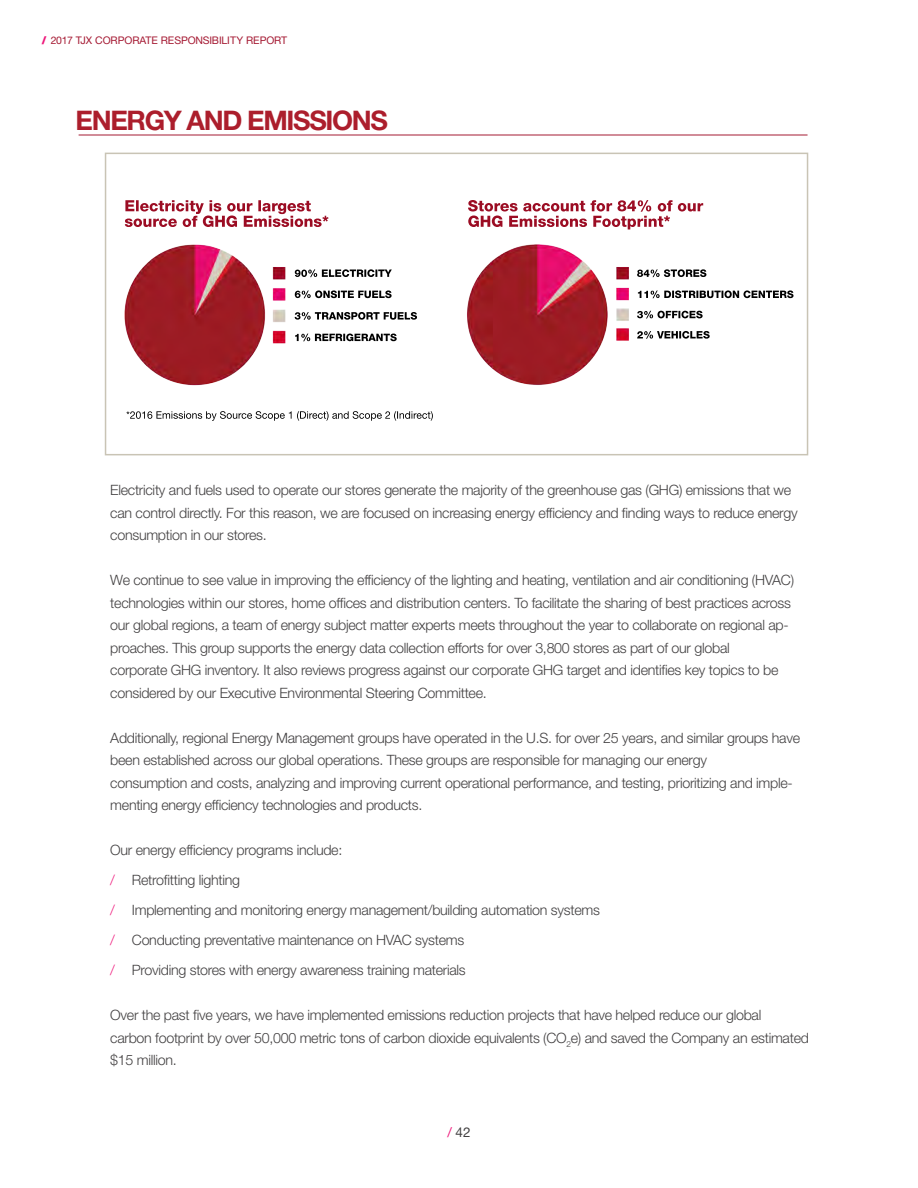
<style>
.page{position:relative;width:918px;height:1188px;background:#fff}
.page>*{position:absolute;margin:0;border:0;box-sizing:border-box;transform-origin:0 0}
.t1{font:700 27px "Helvetica Neue LT Std";letter-spacing:-.05em;color:#ac1e2c}
.t2{font:300 14.25px/22.5px "Helvetica Neue LT Std";letter-spacing:-.02em;color:#424041}
.t3{font:13.5px "Helvetica Neue LT Std";color:#424041}
.t4{font:10.5px "Helvetica Neue LT Std";letter-spacing:-.015em;color:#a51a33}
.s1{font-weight:900;font-stretch:expanded;color:#ee177a}
.s2{color:#ee177a}
</style>
<div class="page">
<img style="left:125px;top:200px;width:669px;height:221px">
<div style="left:105px;top:153px;width:703px;height:302px;border:2px solid #c9c4b5"></div>
<hr style="left:79px;top:135px;width:729px;height:1px;background:#a51a33">
<p class="t4" style="left:42px;top:34px;width:247px"><span class="s1">/</span> 2017 TJX CORPORATE RESPONSIBILITY REPORT</p>
<h1 class="t1" style="left:76px;top:104px;width:314px">ENERGY AND EMISSIONS</h1>
<p class="t2" style="left:110px;top:478px;width:689px">Electricity and fuels used to operate our stores generate the majority of the greenhouse gas (GHG) emissions that we can control directly. For this reason, we are focused on increasing energy efficiency and finding ways to reduce energy consumption in our stores.</p>
<p class="t2" style="left:110px;top:568px;width:685px">We continue to see value in improving the efficiency of the lighting and heating, ventilation and air conditioning (HVAC) technologies within our stores, home offices and distribution centers. To facilitate the sharing of best practices across our global regions, a team of energy subject matter experts meets throughout the year to collaborate on regional ap&shy;proaches. This group supports the energy data collection efforts for over 3,800 stores as part of our global<br>corporate GHG inventory. It also reviews progress against our corporate GHG target and identifies key topics to be considered by our Executive Environmental Steering Committee.</p>
<p class="t2" style="left:110px;top:726px;width:691px">Additionally, regional Energy Management groups have operated in the U.S. for over 25 years, and similar groups have been established across our global operations. These groups are responsible for managing our energy<br>consumption and costs, analyzing and improving current operational performance, and testing, prioritizing and imple&shy;menting energy efficiency technologies and products.</p>
<p class="t2" style="left:110px;top:835px;width:491px;line-height:30px">Our energy efficiency programs include:<br><span class="s2">/</span> Retrofitting lighting<br><span class="s2">/</span> Implementing and monitoring energy management/building automation systems <span class="s2">/</span> Conducting preventative maintenance on HVAC systems<br><span class="s2">/</span> Providing stores with energy awareness training materials</p>
<p class="t2" style="left:110px;top:1003px;width:700px">Over the past five years, we have implemented emissions reduction projects that have helped reduce our global<br>carbon footprint by over 50,000 metric tons of carbon dioxide equivalents (CO<sub>2</sub>e) and saved the Company an estimated $15 million.</p>
<p class="t3" style="left:447px;top:1124px;width:25px"><span class="s2">/</span> 42</p>
</div>
